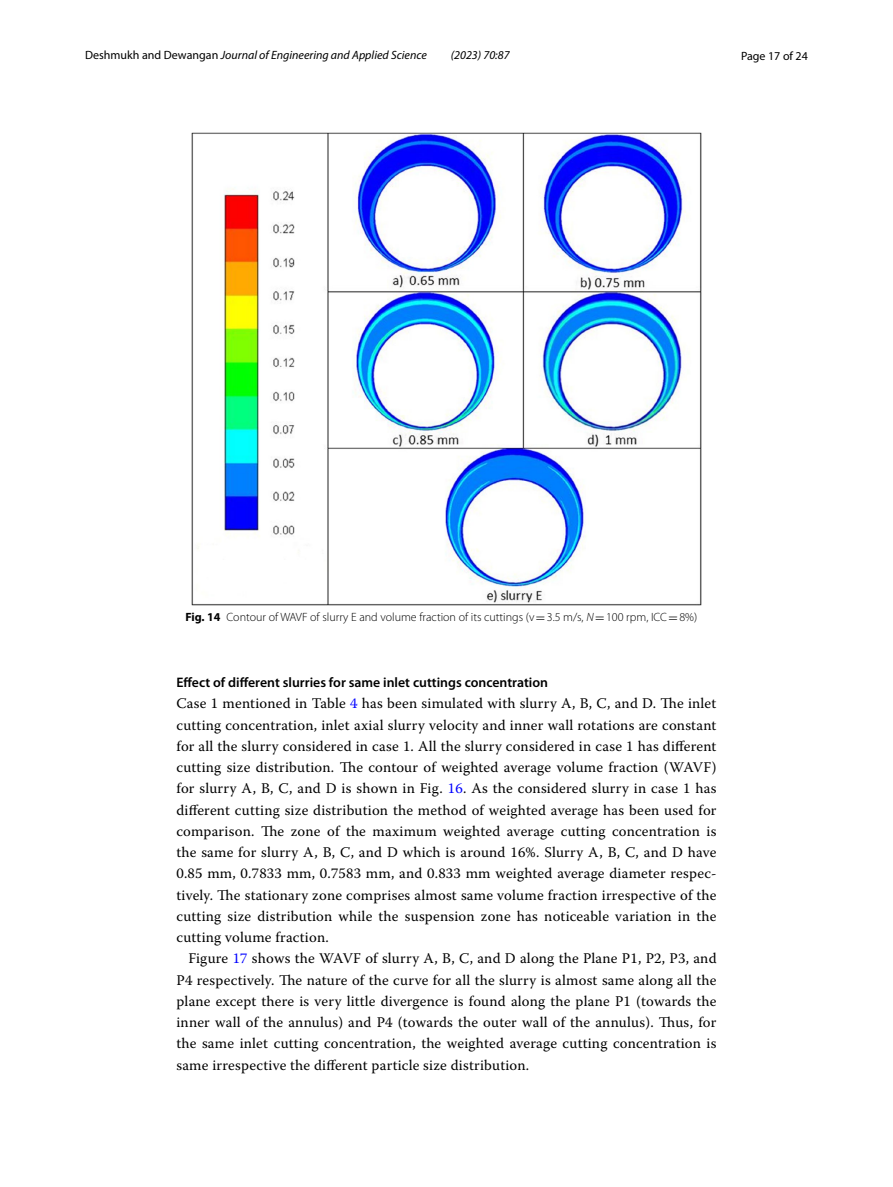
<style>
.page{position:relative;width:893px;height:1187px;background:#fff}
.page>*{position:absolute;margin:0;border:0;box-sizing:border-box;transform-origin:0 0}
.t1{font:14.7px/21.3px "Warnock Pro";letter-spacing:.015em;color:#000;text-align:justify}
.t2{font:600 13.8px "Myriad Pro";color:#000}
.t3{font:300 12px "Myriad Pro";color:#000}
.t4{font:italic 12px "Myriad Pro";color:#000}
.t5{font:12px "Myriad Pro";color:#000}
.s1{font-style:normal}
.s2{font-weight:700}
.s3{font-family:"MTSY";font-weight:400}
.s4{font-style:italic}
.s5{color:#00f}
</style>
<div class="page">
<img style="left:191px;top:133px;width:511px;height:472px">
<p class="t4" style="left:85px;top:48px;width:343px"><span class="s1">Deshmukh and Dewangan</span> Journal of Engineering and Applied Science</p>
<p class="t4" style="left:451px;top:48px;width:60px">(2023) 70:87</p>
<p class="t5" style="left:741px;top:48px;width:68px">Page 17 of 24</p>
<p class="t3" style="left:185px;top:610px;width:513px"><span class="s2">Fig. 14</span> Contour of WAVF of slurry E and volume fraction of its cuttings (v<span class="s3">=</span>3.5 m/s, <span class="s4">N</span><span class="s3">=</span>100 rpm, ICC<span class="s3">=</span>8%)</p>
<p class="t2" style="left:176px;top:673px;width:373px">Effect of different slurries for same inlet cuttings concentration</p>
<p class="t1" style="left:176px;top:692px;width:542px">Case 1 mentioned in Table <span class="s5">4</span> has been simulated with slurry A, B, C, and D. The inlet cutting concentration, inlet axial slurry velocity and inner wall rotations are constant for all the slurry considered in case 1. All the slurry considered in case 1 has different cutting size distribution. The contour of weighted average volume fraction (WAVF) for slurry A, B, C, and D is shown in Fig. <span class="s5">16</span>. As the considered slurry in case 1 has different cutting size distribution the method of weighted average has been used for comparison. The zone of the maximum weighted average cutting concentration is the same for slurry A, B, C, and D which is around 16%. Slurry A, B, C, and D have 0.85 mm, 0.7833 mm, 0.7583 mm, and 0.833 mm weighted average diameter respec&shy;tively. The stationary zone comprises almost same volume fraction irrespective of the cutting size distribution while the suspension zone has noticeable variation in the cutting volume fraction.</p>
<p class="t1" style="left:176px;top:947px;width:542px;text-indent:12px">Figure <span class="s5">17</span> shows the WAVF of slurry A, B, C, and D along the Plane P1, P2, P3, and P4 respectively. The nature of the curve for all the slurry is almost same along all the plane except there is very little divergence is found along the plane P1 (towards the inner wall of the annulus) and P4 (towards the outer wall of the annulus). Thus, for the same inlet cutting concentration, the weighted average cutting concentration is same irrespective the different particle size distribution.</p>
</div>
